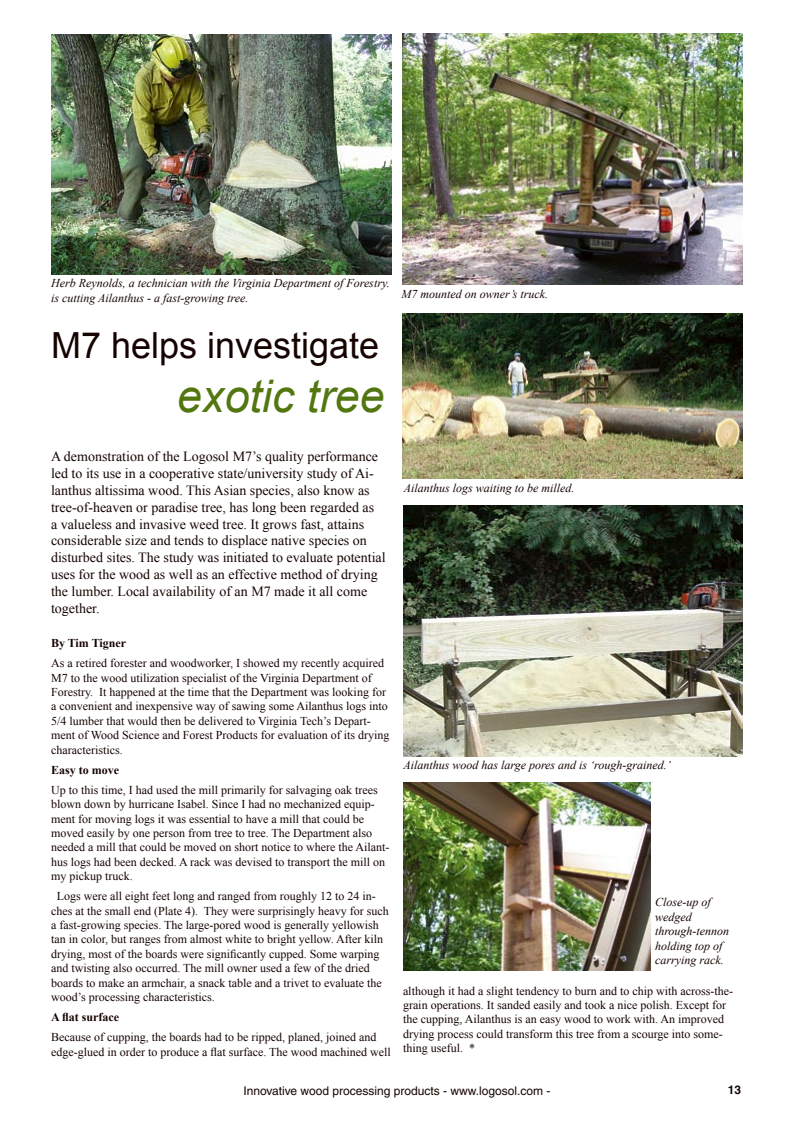
<style>
.page{position:relative;width:794px;height:1134px;background:#fff}
.page>*{position:absolute;margin:0;border:0;box-sizing:border-box;transform-origin:0 0}
.rubrik_-_artikel{font:italic 45px "Arial";color:#527610}
.rubrik_-_artikel-2{font:36px "Arial";color:#150400}
.Ingress{font:14px/16.8px "Times New Roman";color:#150400}
.brödtext{font:12px/14.4px "Times New Roman";color:#150400}
.bildtext{font:italic 12px/14.4px "Times New Roman";color:#150400}
.t1{font:12px "Helvetica";color:#150400}
.mellanrubrik{font:700 12px "Times New Roman";color:#150400}
.brödtext-2{font:700 12px "Times New Roman";color:#150400}
.t2{font:700 12px "Helvetica";color:#150400}
</style>
<div class="page">
<img style="left:404px;top:505px;width:338px;height:251px">
<img style="left:402px;top:314px;width:340px;height:165px">
<img style="left:403px;top:34px;width:340px;height:250px">
<img style="left:51px;top:34px;width:340px;height:240px">
<img style="left:403px;top:783px;width:247px;height:187px">
<p class="bildtext" style="left:51px;top:276px;width:340px">Herb Reynolds, a technician with the Virginia Department of Forestry. is cutting Ailanthus - a fast-growing tree.</p>
<p class="bildtext" style="left:401px;top:286px;width:148px">M7 mounted on owner’s truck.</p>
<p class="rubrik_-_artikel-2" style="left:51px;top:322px;width:330px">M7 helps investigate</p>
<p class="rubrik_-_artikel" style="left:177px;top:367px;width:209px">exotic tree</p>
<p class="Ingress" style="left:51px;top:448px;width:336px">A demonstration of the Logosol M7’s quality performance led to its use in a cooperative state/university study of Ai&shy;lanthus altissima wood. This Asian species, also know as tree-of-heaven or paradise tree, has long been regarded as<br>a valueless and invasive weed tree. It grows fast, attains considerable size and tends to displace native species on disturbed sites. The study was initiated to evaluate potential uses for the wood as well as an effective method of drying the lumber. Local availability of an M7 made it all come together.</p>
<p class="brödtext-2" style="left:51px;top:635px;width:77px">By Tim Tigner</p>
<p class="brödtext" style="left:51px;top:656px;width:340px">As a retired forester and woodworker, I showed my recently acquired M7 to the wood utilization specialist of the Virginia Department of Forestry. It happened at the time that the Department was looking for a convenient and inexpensive way of sawing some Ailanthus logs into 5/4 lumber that would then be delivered to Virginia Tech’s Depart&shy;ment of Wood Science and Forest Products for evaluation of its drying characteristics.</p>
<p class="mellanrubrik" style="left:51px;top:761px;width:69px">Easy to move</p>
<p class="brödtext" style="left:51px;top:782px;width:340px">Up to this time, I had used the mill primarily for salvaging oak trees blown down by hurricane Isabel. Since I had no mechanized equip&shy;ment for moving logs it was essential to have a mill that could be moved easily by one person from tree to tree. The Department also needed a mill that could be moved on short notice to where the Ailant&shy;hus logs had been decked. A rack was devised to transport the mill on my pickup truck.</p>
<p class="brödtext" style="left:51px;top:889px;width:339px;text-indent:6px">Logs were all eight feet long and ranged from roughly 12 to 24 in&shy;ches at the small end (Plate 4). They were surprisingly heavy for such a fast-growing species. The large-pored wood is generally yellowish tan in color, but ranges from almost white to bright yellow. After kiln drying, most of the boards were significantly cupped. Some warping and twisting also occurred. The mill owner used a few of the dried boards to make an armchair, a snack table and a trivet to evaluate the wood’s processing characteristics.</p>
<p class="mellanrubrik" style="left:51px;top:1009px;width:69px">A flat surface</p>
<p class="brödtext" style="left:51px;top:1030px;width:341px">Because of cupping, the boards had to be ripped, planed, joined and edge-glued in order to produce a flat surface. The wood machined well</p>
<p class="bildtext" style="left:404px;top:481px;width:172px">Ailanthus logs waiting to be milled.</p>
<p class="bildtext" style="left:403px;top:757px;width:269px">Ailanthus wood has large pores and is ‘rough-grained.’</p>
<p class="bildtext" style="left:655px;top:895px;width:76px">Close-up of wedged through-tennon holding top of carrying rack.</p>
<p class="brödtext" style="left:403px;top:983px;width:331px">although it had a slight tendency to burn and to chip with across-the&shy;grain operations. It sanded easily and took a nice polish. Except for the cupping, Ailanthus is an easy wood to work with. An improved drying process could transform this tree from a scourge into some&shy;thing useful. *</p>
<p class="t1" style="left:243px;top:1083px;width:309px">Innovative wood processing products - www.logosol.com -</p>
<p class="t2" style="left:727px;top:1082px;width:15px">13</p>
</div>
